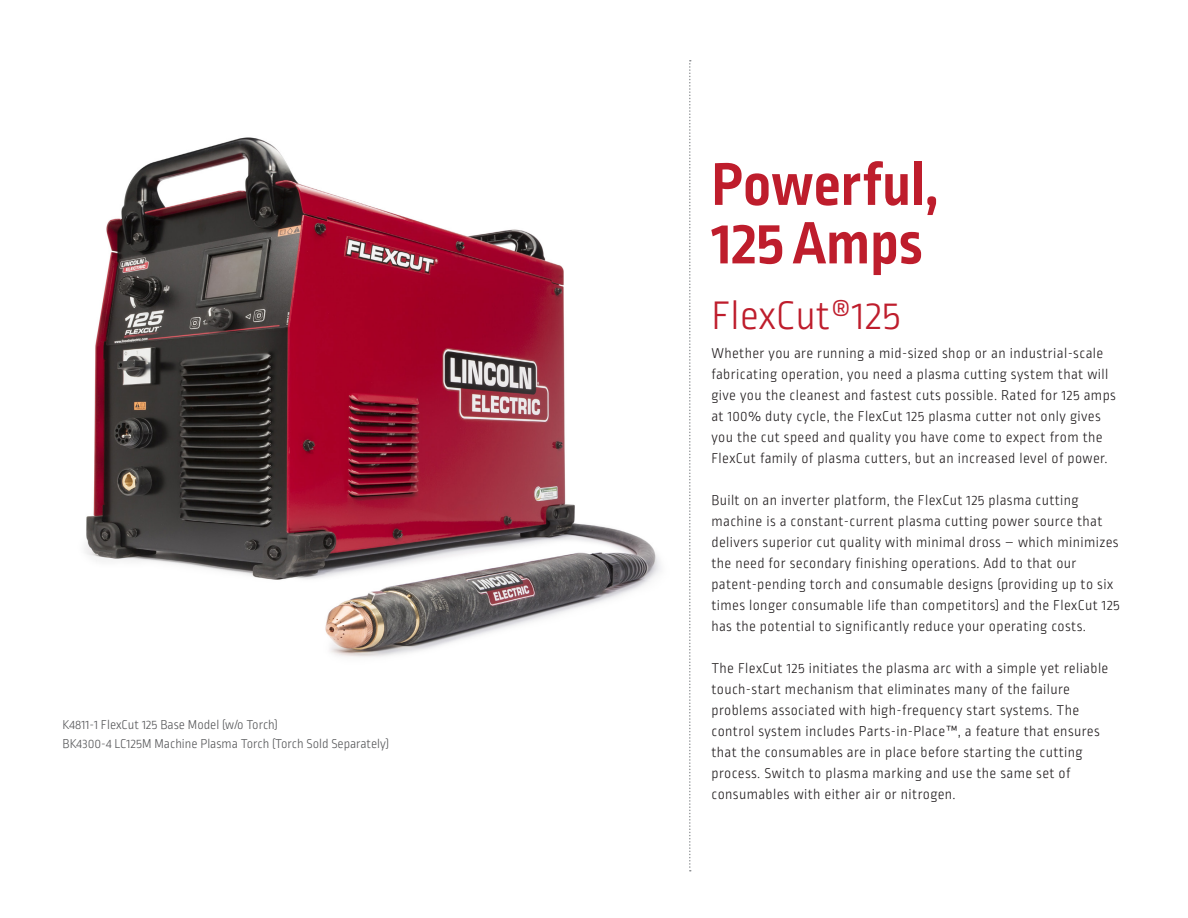
<style>
.page{position:relative;width:1188px;height:918px;background:#fff}
.page>*{position:absolute;margin:0;border:0;box-sizing:border-box;transform-origin:0 0}
.t1{font:700 63px "Ropa Sans Pro";color:#be1d2c}
.t2{font:300 42px "Ropa Sans Pro";color:#be1d2c}
.t3{font:300 15px/21px "Ropa Sans Pro";letter-spacing:.025em;color:#231f20}
.t4{font:300 13.5px "Ropa Sans Pro";color:#57585a}
</style>
<div class="page">
<img style="left:85px;top:137px;width:576px;height:520px">
<svg style="left:689px;top:60px;width:2px;height:812px"></svg>
<p class="t4" style="left:63px;top:718px;width:217px">K4811-1 FlexCut 125 Base Model (w/o Torch)</p>
<p class="t4" style="left:63px;top:737px;width:328px">BK4300-4 LC125M Machine Plasma Torch (Torch Sold Separately)</p>
<p class="t1" style="left:711px;top:149px;width:229px">Powerful,</p>
<p class="t1" style="left:711px;top:207px;width:213px">125 Amps</p>
<p class="t2" style="left:711px;top:294px;width:191px">FlexCut®125</p>
<p class="t3" style="left:711px;top:344px;width:406px">Whether you are running a mid-sized shop or an industrial-scale fabricating operation, you need a plasma cutting system that will give you the cleanest and fastest cuts possible. Rated for 125 amps at 100% duty cycle, the FlexCut 125 plasma cutter not only gives you the cut speed and quality you have come to expect from the FlexCut family of plasma cutters, but an increased level of power.</p>
<p class="t3" style="left:711px;top:491px;width:410px">Built on an inverter platform, the FlexCut 125 plasma cutting machine is a constant-current plasma cutting power source that delivers superior cut quality with minimal dross – which minimizes the need for secondary finishing operations. Add to that our patent-pending torch and consumable designs (providing up to six times longer consumable life than competitors) and the FlexCut 125 has the potential to significantly reduce your operating costs.</p>
<p class="t3" style="left:711px;top:659px;width:399px">The FlexCut 125 initiates the plasma arc with a simple yet reliable touch-start mechanism that eliminates many of the failure problems associated with high-frequency start systems. The control system includes Parts-in-Place™, a feature that ensures that the consumables are in place before starting the cutting process. Switch to plasma marking and use the same set of consumables with either air or nitrogen.</p>
</div>
